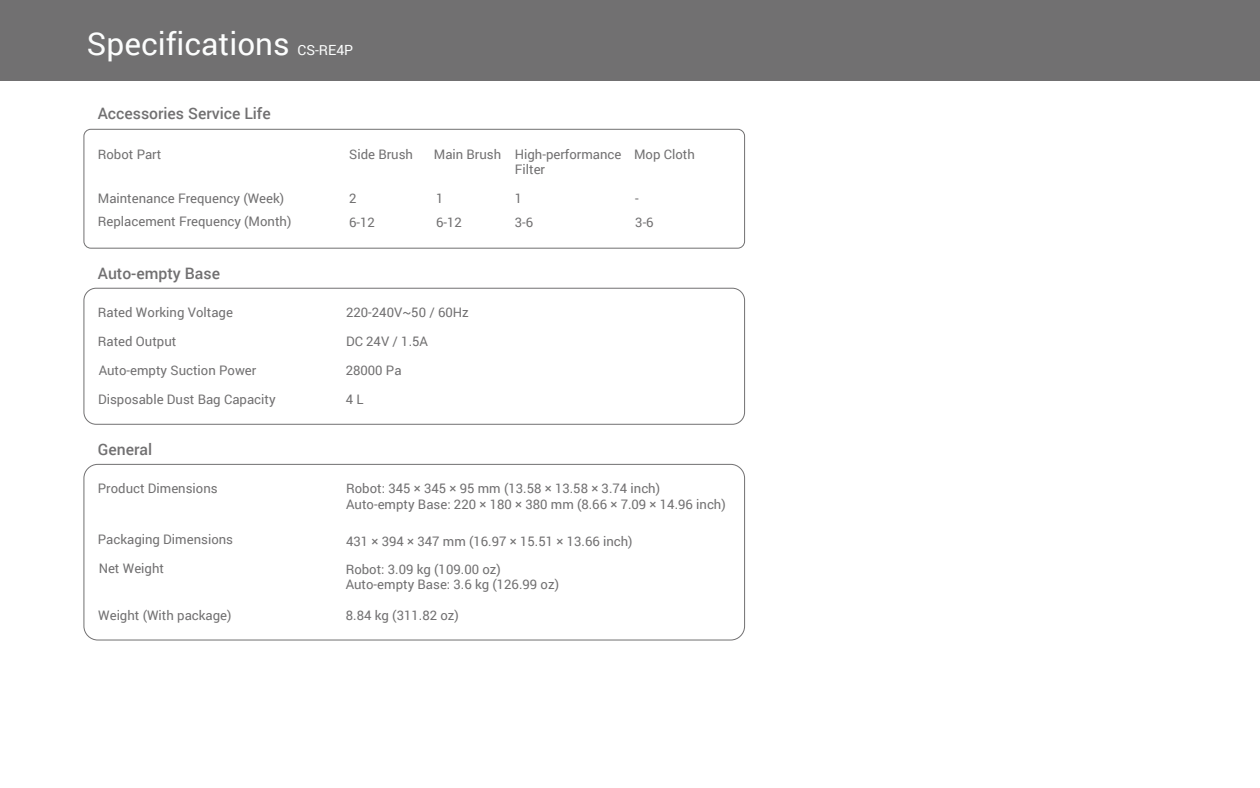
<style>
.page{position:relative;width:1260px;height:788px;background:#fff}
.page>*{position:absolute;margin:0;border:0;box-sizing:border-box;transform-origin:0 0}
.t1{font:31.5px "Roboto";color:#fcfdfd}
.t2{font:500 15.75px "Roboto";color:#717071}
.t3{font:14px "Roboto";color:#fcfdfd}
.t4{font:13.12px/15.8px "Roboto";color:#717071}
</style>
<div class="page">
<div style="left:0;top:0;width:1260px;height:80px;background:#717071"></div>
<div style="left:83px;top:288px;width:662px;height:136px;border:1px solid #717071;border-radius:12px"></div>
<div style="left:83px;top:464px;width:662px;height:176px;border:1px solid #717071;border-radius:14px"></div>
<div style="left:83px;top:129px;width:662px;height:119px;border:1px solid #717071;border-radius:7px"></div>
<h1 class="t1" style="left:87px;top:22px;width:204px">Specifications</h1>
<p class="t3" style="left:297px;top:40px;width:57px">CS-RE4P</p>
<p class="t2" style="left:98px;top:103px;width:175px">Accessories Service Life</p>
<p class="t4" style="left:98px;top:145px;width:65px">Robot Part</p>
<p class="t4" style="left:349px;top:145px;width:65px">Side Brush</p>
<p class="t4" style="left:515px;top:145px;width:182px;text-indent:-81px">Main Brush High-performance Mop Cloth<br>Filter</p>
<p class="t4" style="left:98px;top:190px;width:188px">Maintenance Frequency (Week)</p>
<p class="t4" style="left:349px;top:190px;width:9px">2</p>
<p class="t4" style="left:436px;top:190px;width:9px">1</p>
<p class="t4" style="left:515px;top:190px;width:9px">1</p>
<p class="t4" style="left:635px;top:190px;width:5px">-</p>
<p class="t4" style="left:98px;top:213px;width:195px">Replacement Frequency (Month)</p>
<p class="t4" style="left:349px;top:214px;width:27px">6-12</p>
<p class="t4" style="left:436px;top:214px;width:27px">6-12</p>
<p class="t4" style="left:515px;top:214px;width:20px">3-6</p>
<p class="t4" style="left:635px;top:214px;width:20px">3-6</p>
<p class="t2" style="left:98px;top:262px;width:124px">Auto-empty Base</p>
<p class="t4" style="left:98px;top:304px;width:137px">Rated Working Voltage</p>
<p class="t4" style="left:346px;top:304px;width:124px">220-240V~50 / 60Hz</p>
<p class="t4" style="left:98px;top:333px;width:80px">Rated Output</p>
<p class="t4" style="left:346px;top:333px;width:84px">DC 24V / 1.5A</p>
<p class="t4" style="left:99px;top:361px;width:159px">Auto-empty Suction Power</p>
<p class="t4" style="left:346px;top:361px;width:57px">28000 Pa</p>
<p class="t4" style="left:98px;top:391px;width:179px">Disposable Dust Bag Capacity</p>
<p class="t4" style="left:346px;top:391px;width:19px">4 L</p>
<p class="t2" style="left:98px;top:438px;width:56px">General</p>
<p class="t4" style="left:98px;top:480px;width:121px">Product Dimensions</p>
<p class="t4" style="left:346px;top:480px;width:381px">Robot: 345 × 345 × 95 mm (13.58 × 13.58 × 3.74 inch)<br>Auto-empty Base: 220 × 180 × 380 mm (8.66 × 7.09 × 14.96 inch)</p>
<p class="t4" style="left:98px;top:531px;width:137px">Packaging Dimensions</p>
<p class="t4" style="left:346px;top:532px;width:288px">431 × 394 × 347 mm (16.97 × 15.51 × 13.66 inch)</p>
<p class="t4" style="left:99px;top:559px;width:67px">Net Weight</p>
<p class="t4" style="left:346px;top:560px;width:215px">Robot: 3.09 kg (109.00 oz)<br>Auto-empty Base: 3.6 kg (126.99 oz)</p>
<p class="t4" style="left:98px;top:606px;width:135px">Weight (With package)</p>
<p class="t4" style="left:346px;top:606px;width:114px">8.84 kg (311.82 oz)</p>
</div>
